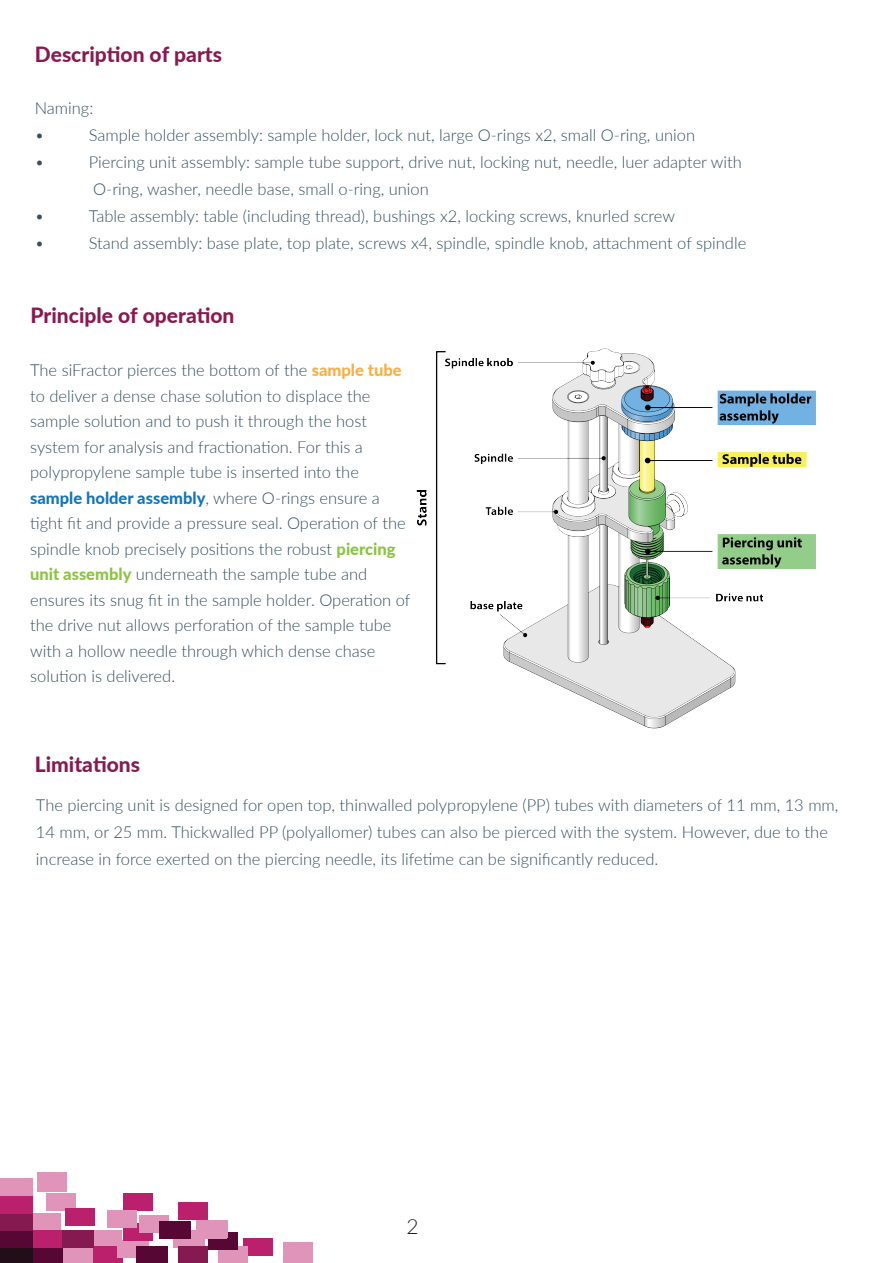
<style>
.page{position:relative;width:893px;height:1263px;background:#fff}
.page>*{position:absolute;margin:0;border:0;box-sizing:border-box;transform-origin:0 0}
.t1{font:800 21px "Lato";color:#881a51}
.t2{font:300 21px "Lato";color:#201d1e}
.t3{font:300 16.5px/27px "Lato";color:#37505c}
.t4{font:300 16.5px/25.5px "Lato";color:#364f5b}
.s1{font-weight:800;color:#faae42}
.s2{font-weight:800;color:#1275bb}
.s3{font-weight:800;color:#89c441}
</style>
<div class="page">
<div style="left:0;top:1246px;width:33px;height:17px;background:#210e19"></div>
<div style="left:62px;top:1246px;width:32px;height:17px;background:#e194ba"></div>
<div style="left:33px;top:1246px;width:29px;height:17px;background:#560734"></div>
<div style="left:91px;top:1230px;width:31px;height:17px;background:#e194ba"></div>
<div style="left:94px;top:1246px;width:29px;height:17px;background:#ba206b"></div>
<div style="left:31px;top:1213px;width:30px;height:17px;background:#e194ba"></div>
<div style="left:0;top:1230px;width:33px;height:17px;background:#560734"></div>
<div style="left:0;top:1213px;width:33px;height:17px;background:#851a51"></div>
<div style="left:33px;top:1230px;width:29px;height:17px;background:#ba206b"></div>
<div style="left:0;top:1196px;width:33px;height:17px;background:#ba206b"></div>
<div style="left:117px;top:1241px;width:31px;height:17px;background:#e194ba"></div>
<div style="left:123px;top:1224px;width:30px;height:17px;background:#ba206b"></div>
<div style="left:123px;top:1194px;width:30px;height:17px;background:#ba206b"></div>
<div style="left:174px;top:1230px;width:31px;height:17px;background:#e194ba"></div>
<div style="left:62px;top:1230px;width:32px;height:17px;background:#851a51"></div>
<div style="left:107px;top:1211px;width:30px;height:17px;background:#e194ba"></div>
<div style="left:137px;top:1246px;width:31px;height:17px;background:#560734"></div>
<div style="left:178px;top:1246px;width:30px;height:17px;background:#851a51"></div>
<div style="left:243px;top:1238px;width:30px;height:18px;background:#ba206b"></div>
<div style="left:0;top:1179px;width:33px;height:17px;background:#e194ba"></div>
<div style="left:140px;top:1215px;width:29px;height:17px;background:#e194ba"></div>
<div style="left:37px;top:1172px;width:30px;height:20px;background:#e194ba"></div>
<div style="left:178px;top:1202px;width:30px;height:17px;background:#ba206b"></div>
<div style="left:218px;top:1246px;width:30px;height:17px;background:#e194ba"></div>
<div style="left:284px;top:1243px;width:29px;height:20px;background:#e194ba"></div>
<div style="left:46px;top:1194px;width:30px;height:17px;background:#e194ba"></div>
<div style="left:208px;top:1232px;width:30px;height:17px;background:#560734"></div>
<div style="left:65px;top:1209px;width:30px;height:17px;background:#ba206b"></div>
<div style="left:197px;top:1224px;width:30px;height:14px;background:#e194ba"></div>
<div style="left:160px;top:1221px;width:31px;height:17px;background:#560734"></div>
<div style="left:197px;top:1220px;width:31px;height:17px;background:#e194ba"></div>
<img style="left:416px;top:348px;width:400px;height:380px">
<p class="t1" style="left:35px;top:38px;width:189px">Description of parts</p>
<p class="t3" style="left:35px;top:94px;width:60px">Naming: •</p>
<p class="t3" style="left:89px;top:121px;width:608px">Sample holder assembly: sample holder, lock nut, large O-rings x2, small O-ring, union</p>
<p class="t3" style="left:35px;top:148px;width:11px">•</p>
<p class="t3" style="left:89px;top:148px;width:655px">Piercing unit assembly: sample tube support, drive nut, locking nut, needle, luer adapter with<br>O-ring, washer, needle base, small o-ring, union</p>
<p class="t3" style="left:35px;top:202px;width:11px">•</p>
<p class="t3" style="left:89px;top:202px;width:588px">Table assembly: table (including thread), bushings x2, locking screws, knurled screw</p>
<p class="t3" style="left:35px;top:229px;width:11px">•</p>
<p class="t3" style="left:89px;top:229px;width:659px">Stand assembly: base plate, top plate, screws x4, spindle, spindle knob, attachment of spindle</p>
<p class="t1" style="left:30px;top:299px;width:206px">Principle of operation</p>
<p class="t4" style="left:30px;top:357px;width:382px">The siFractor pierces the bottom of the <span class="s1">sample tube </span>to deliver a dense chase solution to displace the sample solution and to push it through the host system for analysis and fractionation. For this a polypropylene sample tube is inserted into the <span class="s2">sample holder assembly</span>, where O-rings ensure a tight fit and provide a pressure seal. Operation of the spindle knob precisely positions the robust <span class="s3">piercing unit assembly</span> underneath the sample tube and ensures its snug fit in the sample holder. Operation of the drive nut allows perforation of the sample tube with a hollow needle through which dense chase solution is delivered.</p>
<p class="t1" style="left:35px;top:749px;width:107px">Limitations</p>
<p class="t3" style="left:36px;top:791px;width:804px">The piercing unit is designed for open top, thinwalled polypropylene (PP) tubes with diameters of 11 mm, 13 mm,<br>14 mm, or 25 mm. Thickwalled PP (polyallomer) tubes can also be pierced with the system. However, due to the increase in force exerted on the piercing needle, its lifetime can be significantly reduced.</p>
<p class="t2" style="left:407px;top:1212px;width:14px">2</p>
</div>
